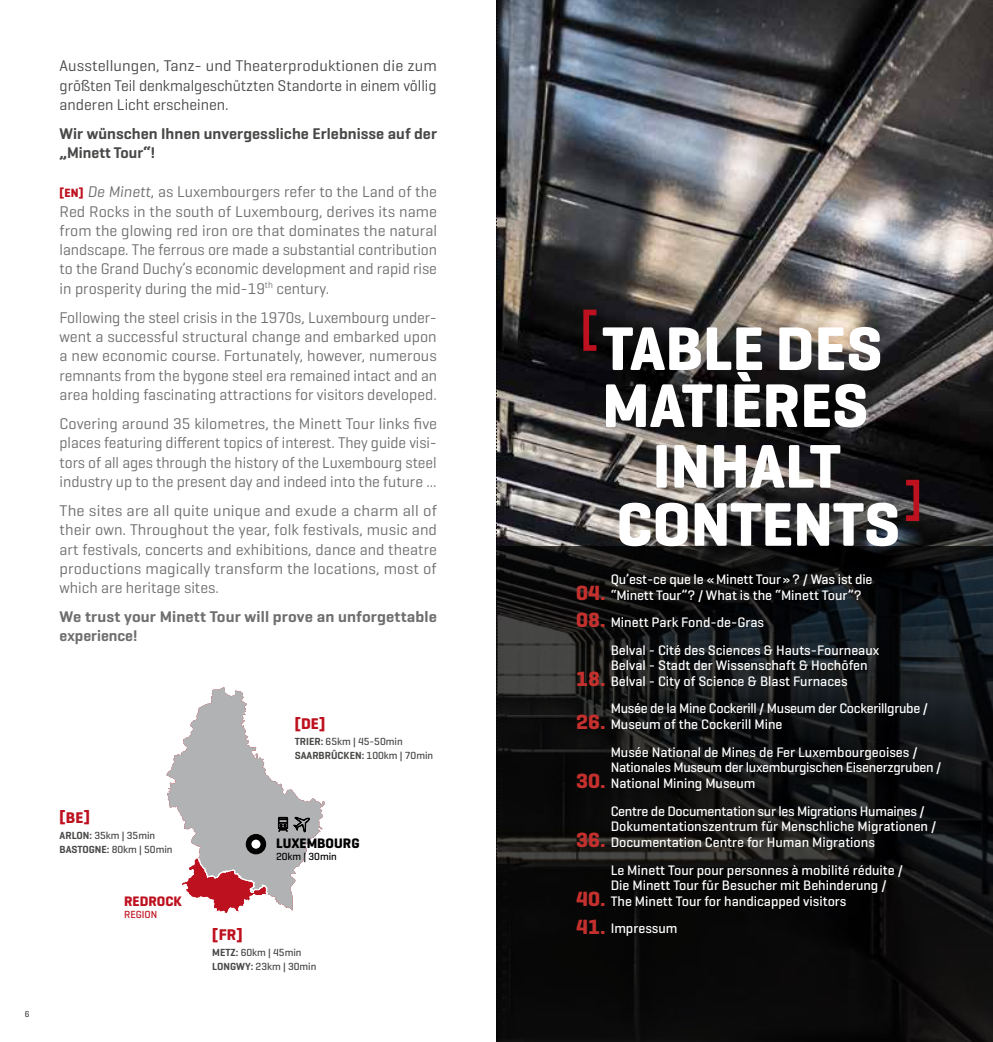
<style>
.page{position:relative;width:993px;height:1042px;background:#fff}
.page>*{position:absolute;margin:0;border:0;box-sizing:border-box;transform-origin:0 0}
.t1{font:700 62.65px/58.8px "Geogrotesque";color:#fff;text-align:center}
.t2{font:700 21px/27.5px "Geogrotesque";color:#c4302d}
.t3{font:15.75px/19.2px "Geogrotesque";color:#6e6e6e;text-align:justify}
.t4{font:15.75px/19.2px "Geogrotesque";color:#6e6e6e;text-align:justify;scale:1.05 1}
.t5{font:15.75px/19.2px "Geogrotesque";letter-spacing:-.005em;color:#484847;text-align:justify}
.t6{font:600 15.75px/19.2px "Geogrotesque";letter-spacing:.005em;color:#484847}
.t7{font:600 15.75px/19.2px "Geogrotesque";letter-spacing:.01em;color:#6e6e6e;scale:1.05 1}
.t8{font:700 15.75px "Geogrotesque";color:#be111f}
.t9{font:500 14px/15.8px "Geogrotesque";color:#fff}
.t10{font:500 14px/15.8px "Geogrotesque";letter-spacing:-.02em;color:#fff}
.t11{font:700 14px "Geogrotesque";color:#000}
.t12{font:700 14px "Geogrotesque";color:#be111f}
.t13{font:500 10.5px/14px "Geogrotesque";color:#484847}
.t14{font:500 10.5px "Geogrotesque";color:#000}
.t15{font:500 10.5px "Geogrotesque";color:#be111f}
.t16{font:500 8.75px "Geogrotesque";color:#484847}
.s1{font-weight:700;font-size:12.25px;color:#be111f}
.s2{font-style:italic}
.s3{font-weight:600}
</style>
<div class="page">
<img style="left:497px;top:0;width:495px;height:546px">
<svg style="left:497px;top:546px;width:495px;height:496px;fill:#0a0a0a"></svg>
<svg style="left:496px;top:0;width:1px;height:1042px"></svg>
<div style="left:583px;top:310px;width:16px;height:41px;border:6px solid #be111f"></div>
<div style="left:902px;top:480px;width:16px;height:41px;border:6px solid #be111f"></div>
<svg style="left:166px;top:687px;width:159px;height:226px"></svg>
<p class="t16" style="left:25px;top:1008px;width:6px">6</p>
<p class="t5" style="left:60px;top:56px;width:378px">Ausstellungen, Tanz- und Theaterproduktionen die zum größten Teil denkmalgeschützten Standorte in einem völlig anderen Licht erscheinen.</p>
<p class="t6" style="left:60px;top:124px;width:379px">Wir wünschen Ihnen unvergessliche Erlebnisse auf der „Minett Tour“!</p>
<p class="t3" style="left:60px;top:182px;width:379px"><span class="s1">[EN]</span> <span class="s2">De Minett</span>, as Luxembourgers refer to the Land of the Red Rocks in the south of Luxembourg, derives its name from the glowing red iron ore that dominates the natural landscape. The ferrous ore made a substantial contribution to the Grand Duchy’s economic development and rapid rise in prosperity during the mid-19<sup>th</sup> century.</p>
<p class="t3" style="left:60px;top:307px;width:379px">Following the steel crisis in the 1970s, Luxembourg under&shy;went a successful structural change and embarked upon a new economic course. Fortunately, however, numerous remnants from the bygone steel era remained intact and an area holding fascinating attractions for visitors developed.</p>
<p class="t3" style="left:60px;top:413px;width:379px">Covering around 35 kilometres, the Minett Tour links five places featuring different topics of interest. They guide visi&shy;tors of all ages through the history of the Luxembourg steel industry up to the present day and indeed into the future ...</p>
<p class="t4" style="left:60px;top:500px;width:361px">The sites are all quite unique and exude a charm all of their own. Throughout the year, folk festivals, music and art festivals, concerts and exhibitions, dance and theatre productions magically transform the locations, most of which are heritage sites.</p>
<p class="t7" style="left:60px;top:607px;width:361px">We trust your Minett Tour will prove an unforgettable experience!</p>
<p class="t8" style="left:60px;top:806px;width:32px">[BE]</p>
<p class="t13" style="left:60px;top:827px;width:114px"><span class="s3">ARLON:</span> 35km | 35min<br><span class="s3">BASTOGNE:</span> 80km | 50min</p>
<p class="t12" style="left:124px;top:892px;width:59px">REDROCK</p>
<p class="t15" style="left:124px;top:908px;width:35px">REGION</p>
<p class="t8" style="left:294px;top:713px;width:32px">[DE]</p>
<p class="t13" style="left:294px;top:734px;width:140px"><span class="s3">TRIER:</span> 65km | 45-50min<br><span class="s3">SAARBRÜCKEN:</span> 100km | 70min</p>
<p class="t11" style="left:276px;top:834px;width:85px">LUXEMBOURG</p>
<p class="t14" style="left:276px;top:850px;width:62px">20km | 30min</p>
<p class="t8" style="left:212px;top:924px;width:32px">[FR]</p>
<p class="t13" style="left:212px;top:945px;width:106px"><span class="s3">METZ:</span> 60km | 45min<br><span class="s3">LONGWY:</span> 23km | 30min</p>
<h1 class="t1" style="left:602px;top:319px;width:281px">TABLE DES<br>MATIÈRES<br>INHALT</h1>
<h1 class="t1" style="left:616px;top:495px;width:285px">CONTENTS</h1>
<p class="t9" style="left:610px;top:571px;width:263px">Qu’est-ce que le «Minett Tour»? / Was ist die “Minett Tour”? / What is the “Minett Tour”?</p>
<p class="t9" style="left:610px;top:608px;width:270px;line-height:27.5px">Minett Park Fond-de-Gras<br>Belval - Cité des Sciences &amp; Hauts-Fourneaux</p>
<p class="t9" style="left:610px;top:657px;width:258px">Belval - Stadt der Wissenschaft &amp; Hochöfen<br>Belval - City of Science &amp; Blast Furnaces</p>
<p class="t10" style="left:610px;top:700px;width:318px">Musée de la Mine Cockerill / Museum der Cockerillgrube /<br>Museum of the Cockerill Mine</p>
<p class="t9" style="left:610px;top:743px;width:332px">Musée National de Mines de Fer Luxembourgeoises /<br>Nationales Museum der luxemburgischen Eisenerzgruben /<br>National Mining Museum</p>
<p class="t9" style="left:610px;top:802px;width:327px">Centre de Documentation sur les Migrations Humaines /<br>Dokumentationszentrum für Menschliche Migrationen /<br>Documentation Centre for Human Migrations</p>
<p class="t9" style="left:610px;top:861px;width:293px">Le Minett Tour pour personnes à mobilité réduite /<br>Die Minett Tour für Besucher mit Behinderung /<br>The Minett Tour for handicapped visitors</p>
<p class="t9" style="left:610px;top:920px;width:68px">Impressum</p>
<h2 class="t2" style="left:576px;top:579px;width:31px">04.<br>08.</h2>
<h2 class="t2" style="left:576px;top:657px;width:31px;line-height:43.4px">18.<br>26.</h2>
<h2 class="t2" style="left:576px;top:767px;width:31px">30.</h2>
<h2 class="t2" style="left:576px;top:826px;width:31px">36.</h2>
<h2 class="t2" style="left:576px;top:885px;width:31px">40.<br>41.</h2>
</div>
